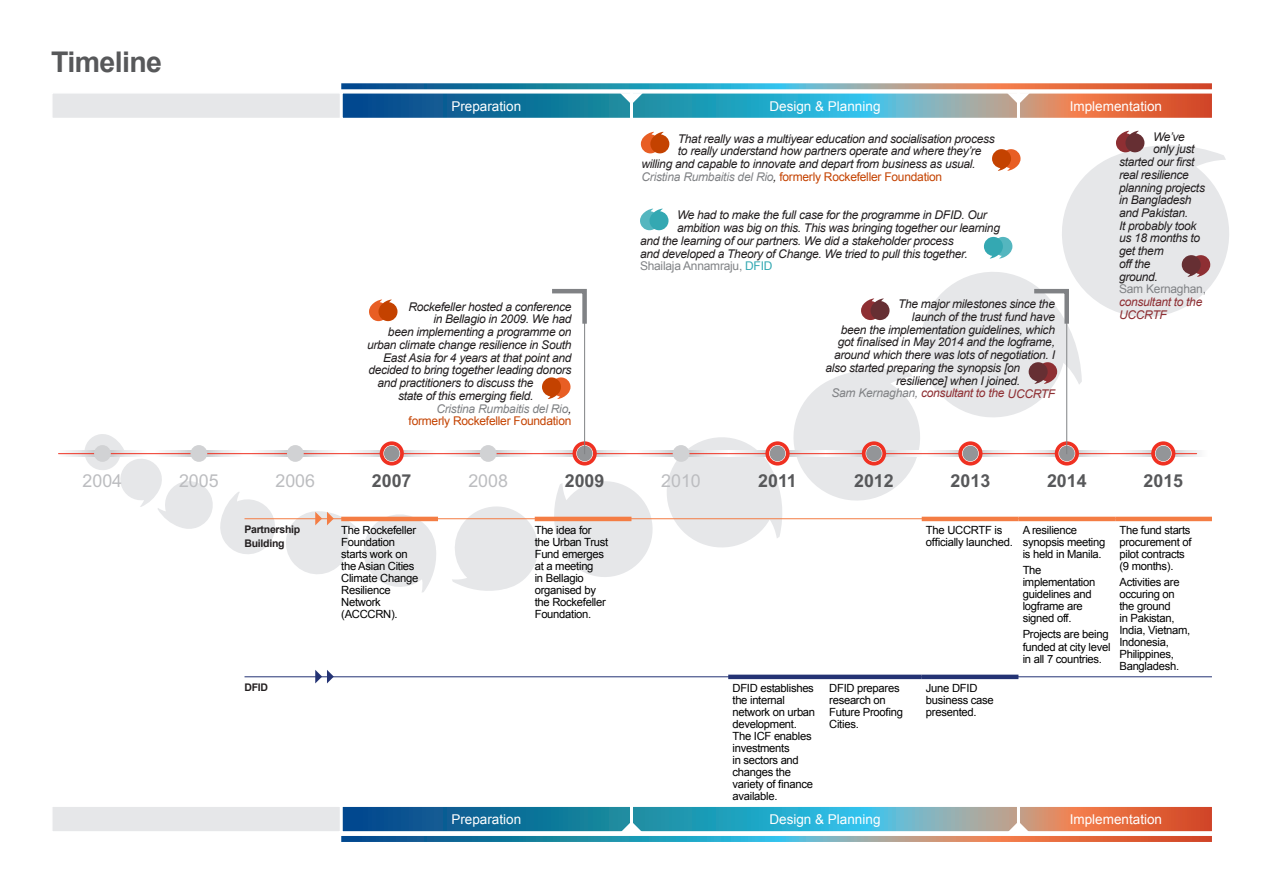
<style>
.page{position:relative;width:1263px;height:893px;background:#fff}
.page>*{position:absolute;margin:0;border:0;box-sizing:border-box;transform-origin:0 0}
.t1{font:700 28.5px "Arial";letter-spacing:-.02em;color:#57585a}
.t2{font:700 17.85px "Arial";color:#57585a}
.t3{font:17.85px "Arial";color:#bcbdc0}
.t4{font:13.5px "Arial";color:#fff}
.t5{font:italic 12px "Arial";letter-spacing:-.025em;color:#231f20}
.t6{font:12px "Arial";letter-spacing:-.02em;color:#c44200}
.t7{font:italic 12px/12.9px "Arial";letter-spacing:-.025em;color:#8e2f33}
.t8{font:12px "Arial";letter-spacing:-.02em;color:#808285}
.t9{font:italic 12px "Arial";letter-spacing:-.02em;color:#808285}
.t10{font:11.25px/12px "Arial";letter-spacing:-.025em;color:#000}
.t11{font:700 10.5px/13.5px "Arial";letter-spacing:-.025em;color:#231f20}
.s1{color:#231f20}
.s2{font-style:italic;color:#808285}
.s3{font-style:italic;color:#231f20}
.s4{color:#34a8b2}
.s5{color:#808285}
</style>
<div class="page">
<svg style="left:58px;top:451px;width:25px;height:5px"></svg>
<hr style="left:58px;top:453px;width:1139px;height:1px;background:#ef3122">
<hr style="left:244px;top:518px;width:968px;height:1px;background:#f47d44">
<hr style="left:728px;top:675px;width:97px;height:4px;background:#243374">
<hr style="left:825px;top:675px;width:97px;height:4px;background:#243374">
<hr style="left:922px;top:675px;width:96px;height:4px;background:#243374">
<hr style="left:341px;top:517px;width:97px;height:4px;background:#f47d44">
<hr style="left:244px;top:676px;width:968px;height:1px;background:#243374">
<svg style="left:52px;top:93px;width:1160px;height:25px;background:#81a3af"></svg>
<svg style="left:315px;top:670px;width:19px;height:13px"></svg>
<svg style="left:83px;top:434px;width:354px;height:159px"></svg>
<svg style="left:341px;top:836px;width:871px;height:6px;background:#6e848b"></svg>
<svg style="left:341px;top:83px;width:871px;height:6px;background:#748a90"></svg>
<svg style="left:369px;top:299px;width:28px;height:22px"></svg>
<svg style="left:52px;top:806px;width:1160px;height:26px;background:#85a7b2"></svg>
<svg style="left:450px;top:131px;width:779px;height:460px"></svg>
<h1 class="t1" style="left:51px;top:43px;width:113px">Timeline</h1>
<p class="t4" style="left:451px;top:97px;width:71px">Preparation</p>
<p class="t5" style="left:408px;top:299px;width:165px">Rockefeller hosted a conference</p>
<p class="t5" style="left:433px;top:311px;width:140px">in Bellagio in 2009. We had</p>
<p class="t5" style="left:388px;top:324px;width:185px">been implementing a programme on</p>
<p class="t5" style="left:367px;top:337px;width:206px">urban climate change resilience in South</p>
<p class="t5" style="left:383px;top:350px;width:190px">East Asia for 4 years at that point and</p>
<p class="t5" style="left:368px;top:362px;width:205px">decided to bring together leading donors</p>
<p class="t5" style="left:377px;top:375px;width:158px">and practitioners to discuss the</p>
<p class="t5" style="left:398px;top:388px;width:137px">state of this emerging field.</p>
<p class="t9" style="left:436px;top:401px;width:137px">Cristina Rumbaitis del Rio<span class="s1">,</span></p>
<p class="t6" style="left:409px;top:413px;width:164px">formerly Rockefeller Foundation</p>
<p class="t4" style="left:769px;top:97px;width:113px">Design &amp; Planning</p>
<p class="t5" style="left:678px;top:131px;width:318px">That really was a multiyear education and socialisation process</p>
<p class="t5" style="left:678px;top:143px;width:305px">to really understand how partners operate and where they’re</p>
<p class="t5" style="left:641px;top:156px;width:336px">willing and capable to innovate and depart from business as usual.</p>
<p class="t6" style="left:641px;top:169px;width:302px"><span class="s2">Cristina Rumbaitis del Rio</span><span class="s3">,</span> formerly Rockefeller Foundation</p>
<p class="t5" style="left:677px;top:207px;width:311px">We had to make the full case for the programme in DFID. Our</p>
<p class="t5" style="left:677px;top:220px;width:324px">ambition was big on this. This was bringing together our learning</p>
<p class="t5" style="left:640px;top:233px;width:315px">and the learning of our partners. We did a stakeholder process</p>
<p class="t5" style="left:640px;top:246px;width:329px">and developed a Theory of Change. We tried to pull this together.</p>
<p class="t8" style="left:640px;top:258px;width:134px">Shailaja Annamraju, <span class="s4">DFID</span></p>
<p class="t5" style="left:898px;top:296px;width:158px">The major milestones since the</p>
<p class="t5" style="left:912px;top:309px;width:145px">launch of the trust fund have</p>
<p class="t5" style="left:841px;top:322px;width:216px">been the implementation guidelines, which</p>
<p class="t5" style="left:838px;top:334px;width:219px">got finalised in May 2014 and the logframe,</p>
<p class="t5" style="left:834px;top:347px;width:222px">around which there was lots of negotiation. I</p>
<p class="t5" style="left:825px;top:360px;width:196px">also started preparing the synopsis [on</p>
<p class="t5" style="left:896px;top:373px;width:125px">resilience] when I joined.</p>
<p class="t7" style="left:831px;top:387px;width:225px"><span class="s5">Sam Kernaghan,</span> consultant to the UCCRTF</p>
<p class="t4" style="left:1070px;top:97px;width:94px">Implementation</p>
<p class="t5" style="left:1153px;top:129px;width:33px">We’ve</p>
<p class="t5" style="left:1153px;top:141px;width:43px">only just</p>
<p class="t5" style="left:1119px;top:154px;width:77px">started our first</p>
<p class="t5" style="left:1119px;top:167px;width:71px">real resilience</p>
<p class="t5" style="left:1119px;top:180px;width:87px">planning projects</p>
<p class="t5" style="left:1119px;top:192px;width:74px">in Bangladesh</p>
<p class="t5" style="left:1119px;top:205px;width:71px">and Pakistan.</p>
<p class="t5" style="left:1119px;top:218px;width:79px">It probably took</p>
<p class="t5" style="left:1119px;top:230px;width:83px">us 18 months to</p>
<p class="t5" style="left:1119px;top:243px;width:46px">get them</p>
<p class="t5" style="left:1119px;top:256px;width:33px">off the</p>
<p class="t5" style="left:1119px;top:269px;width:40px">ground.</p>
<p class="t8" style="left:1119px;top:281px;width:88px">Sam Kernaghan,</p>
<p class="t7" style="left:1119px;top:296px;width:85px">consultant to the<br>UCCRTF</p>
<h2 class="t3" style="left:83px;top:469px;width:41px">2004</h2>
<h2 class="t3" style="left:179px;top:469px;width:41px">2005</h2>
<h2 class="t3" style="left:275px;top:469px;width:41px">2006</h2>
<h2 class="t2" style="left:372px;top:469px;width:41px">2007</h2>
<h2 class="t3" style="left:468px;top:469px;width:41px">2008</h2>
<h2 class="t2" style="left:565px;top:469px;width:41px">2009</h2>
<h2 class="t3" style="left:661px;top:469px;width:41px">2010</h2>
<h2 class="t2" style="left:758px;top:469px;width:40px">2011</h2>
<h2 class="t2" style="left:854px;top:469px;width:41px">2012</h2>
<h2 class="t2" style="left:950px;top:469px;width:41px">2013</h2>
<h2 class="t2" style="left:1047px;top:469px;width:41px">2014</h2>
<h2 class="t2" style="left:1143px;top:469px;width:41px">2015</h2>
<p class="t11" style="left:244px;top:523px;width:57px">Partnership<br>Building</p>
<p class="t11" style="left:244px;top:681px;width:25px">DFID</p>
<p class="t10" style="left:341px;top:524px;width:78px">The Rockefeller<br>Foundation starts work on the Asian Cities<br>Climate Change<br>Resilience<br>Network (ACCCRN).</p>
<p class="t10" style="left:926px;top:524px;width:88px">The UCCRTF is officially launched.</p>
<p class="t10" style="left:1023px;top:524px;width:84px">A resilience synopsis meeting is held in Manila.</p>
<p class="t10" style="left:535px;top:524px;width:75px">The idea for the Urban Trust<br>Fund emerges at a meeting<br>in Bellagio organised by the Rockefeller<br>Foundation.</p>
<p class="t10" style="left:1023px;top:564px;width:74px">The implementation guidelines and logframe are signed off.</p>
<p class="t10" style="left:1023px;top:629px;width:89px">Projects are being funded at city level in all 7 countries.</p>
<p class="t10" style="left:732px;top:682px;width:84px">DFID establishes the internal network on urban development.<br>The ICF enables investments<br>in sectors and changes the variety of finance available.</p>
<p class="t10" style="left:829px;top:682px;width:75px">DFID prepares research on<br>Future Proofing<br>Cities.</p>
<p class="t10" style="left:926px;top:682px;width:69px">June DFID business case presented.</p>
<p class="t10" style="left:1119px;top:524px;width:73px">The fund starts procurement of pilot contracts (9 months).</p>
<p class="t10" style="left:1119px;top:576px;width:72px">Activities are occuring on the ground<br>in Pakistan,<br>India, Vietnam,<br>Indonesia,<br>Philippines,<br>Bangladesh.</p>
<p class="t4" style="left:451px;top:810px;width:71px">Preparation</p>
<p class="t4" style="left:769px;top:810px;width:113px">Design &amp; Planning</p>
<p class="t4" style="left:1070px;top:810px;width:94px">Implementation</p>
</div>
